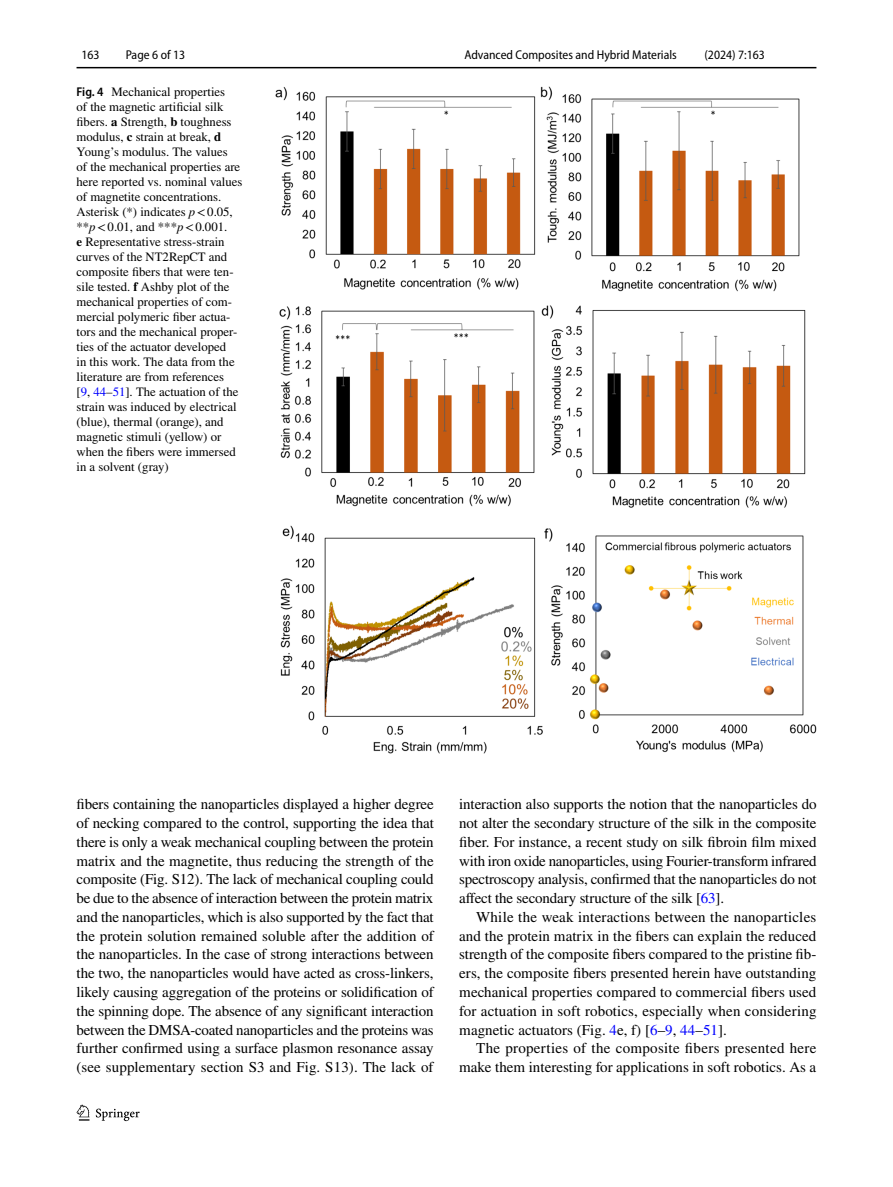
<style>
.page{position:relative;width:893px;height:1187px;background:#fff}
.page>*{position:absolute;margin:0;border:0;box-sizing:border-box;transform-origin:0 0}
.t1{font:15px/18.8px "STIX";letter-spacing:.005em;color:#000;text-align:justify}
.t2{font:12.75px/15px "STIX";color:#000}
.t3{font:semi-condensed 12.75px "Myriad Pro";color:#000}
.s1{font-family:"Myriad Pro";font-weight:600;font-stretch:semi-condensed}
.s2{font-weight:700}
.s3{font-style:italic}
.s4{color:#00f}
</style>
<div class="page">
<hr style="left:77px;top:67px;width:739px;height:1px;background:#000">
<svg style="left:77px;top:1104px;width:12px;height:16px"></svg>
<svg style="left:96px;top:1108px;width:44px;height:12px"></svg>
<img style="left:275px;top:87px;width:541px;height:666px">
<p class="t3" style="left:82px;top:48px;width:20px">163</p>
<p class="t3" style="left:126px;top:48px;width:61px">Page 6 of 13</p>
<p class="t3" style="left:464px;top:48px;width:214px">Advanced Composites and Hybrid Materials</p>
<p class="t3" style="left:704px;top:48px;width:62px">(2024) 7:163</p>
<p class="t2" style="left:77px;top:85px;width:167px"><span class="s1">Fig. 4</span> Mechanical properties<br>of the magnetic artificial silk fibers. <span class="s2">a</span> Strength, <span class="s2">b</span> toughness modulus, <span class="s2">c</span> strain at break, <span class="s2">d<br></span>Young’s modulus. The values<br>of the mechanical properties are here reported vs. nominal values of magnetite concentrations.<br>Asterisk (*) indicates <span class="s3">p</span>&lt;0.05, **<span class="s3">p</span>&lt;0.01, and ***<span class="s3">p</span>&lt;0.001.<br><span class="s2">e</span> Representative stress-strain curves of the NT2RepCT and composite fibers that were ten&shy;sile tested. <span class="s2">f</span> Ashby plot of the mechanical properties of com&shy;mercial polymeric fiber actua&shy;tors and the mechanical proper&shy;ties of the actuator developed<br>in this work. The data from the literature are from references<br>[<span class="s4">9</span>, <span class="s4">44</span>–<span class="s4">51</span>]. The actuation of the strain was induced by electrical (blue), thermal (orange), and magnetic stimuli (yellow) or when the fibers were immersed in a solvent (gray)</p>
<p class="t1" style="left:77px;top:796px;width:359px">fibers containing the nanoparticles displayed a higher degree of necking compared to the control, supporting the idea that there is only a weak mechanical coupling between the protein matrix and the magnetite, thus reducing the strength of the composite (Fig. S12). The lack of mechanical coupling could be due to the absence of interaction between the protein matrix and the nanoparticles, which is also supported by the fact that the protein solution remained soluble after the addition of the nanoparticles. In the case of strong interactions between the two, the nanoparticles would have acted as cross-linkers, likely causing aggregation of the proteins or solidification of the spinning dope. The absence of any significant interaction between the DMSA-coated nanoparticles and the proteins was further confirmed using a surface plasmon resonance assay (see supplementary section S3 and Fig. S13). The lack of</p>
<p class="t1" style="left:459px;top:796px;width:359px">interaction also supports the notion that the nanoparticles do not alter the secondary structure of the silk in the composite fiber. For instance, a recent study on silk fibroin film mixed with iron oxide nanoparticles, using Fourier-transform infrared spectroscopy analysis, confirmed that the nanoparticles do not affect the secondary structure of the silk [<span class="s4">63</span>].</p>
<p class="t1" style="left:459px;top:908px;width:359px;text-indent:17px">While the weak interactions between the nanoparticles and the protein matrix in the fibers can explain the reduced strength of the composite fibers compared to the pristine fib&shy;ers, the composite fibers presented herein have outstanding mechanical properties compared to commercial fibers used for actuation in soft robotics, especially when considering magnetic actuators (Fig. <span class="s4">4</span>e, f) [<span class="s4">6</span>–<span class="s4">9</span>, <span class="s4">44</span>–<span class="s4">51</span>].</p>
<p class="t1" style="left:459px;top:1039px;width:359px;text-align:right">The properties of the composite fibers presented here make them interesting for applications in soft robotics. As a</p>
</div>
